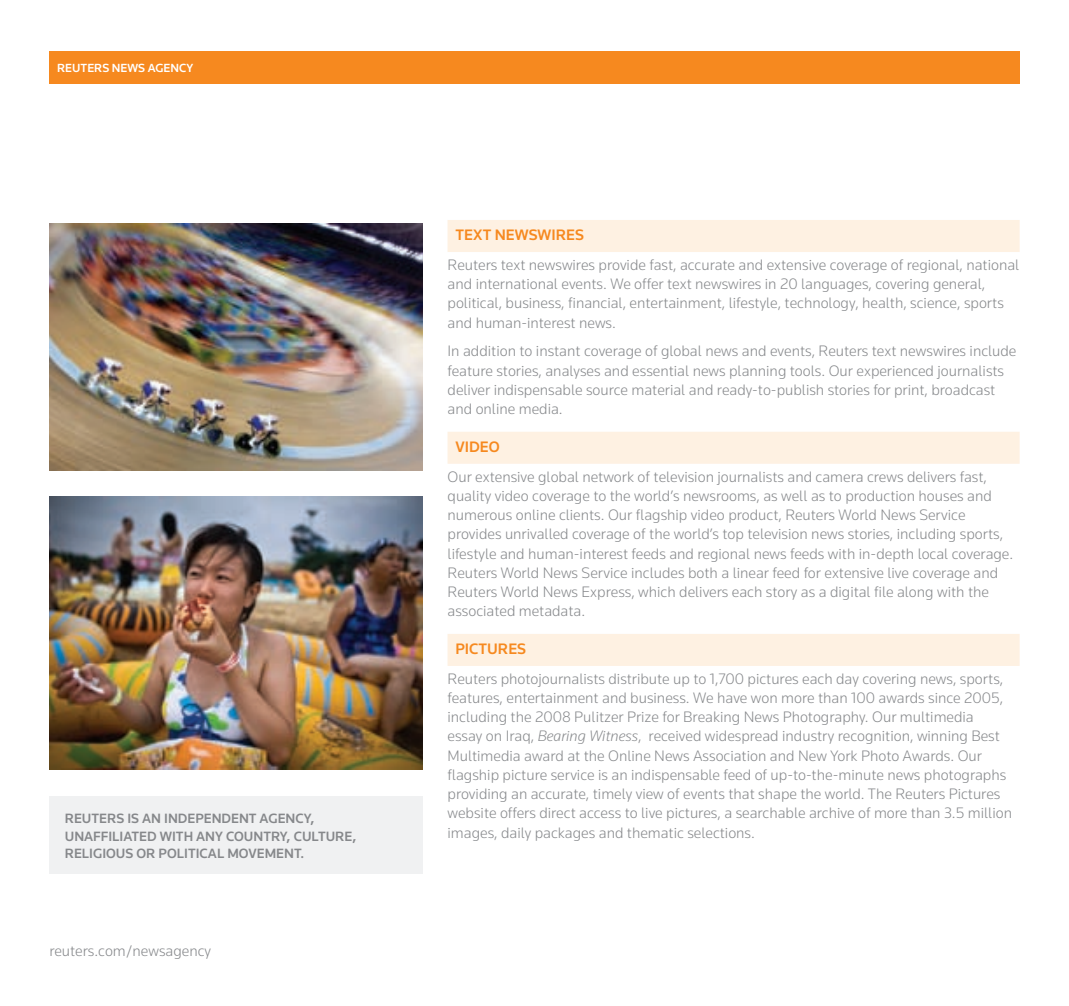
<style>
.page{position:relative;width:1069px;height:1006px;background:#fff}
.page>*{position:absolute;margin:0;border:0;box-sizing:border-box;transform-origin:0 0}
.Body_Text{font:300 15.75px/19.2px "Knowledge";color:#86888b}
.Product_Title_Color{font:500 15.75px "Knowledge";color:#f6891f}
.Title_Level_4{font:300 15.75px "Knowledge";color:#86888b}
.Body_Text_Heading{font:500 14px/17.5px "Knowledge";color:#86888b}
.Section_Name_Left{font:500 12.25px "Knowledge";color:#fff}
.s1{font-style:italic}
</style>
<div class="page">
<div style="left:49px;top:51px;width:971px;height:32px;background:#f6891f"></div>
<div style="left:448px;top:220px;width:572px;height:32px;background:#fef1e2"></div>
<div style="left:448px;top:432px;width:572px;height:32px;background:#fef1e2"></div>
<div style="left:448px;top:634px;width:572px;height:32px;background:#fef1e2"></div>
<img style="left:49px;top:223px;width:373px;height:247px">
<img style="left:49px;top:496px;width:373px;height:274px">
<div style="left:49px;top:796px;width:373px;height:78px;background:#f0f1f2"></div>
<p class="Section_Name_Left" style="left:57px;top:60px;width:138px">REUTERS NEWS AGENCY</p>
<p class="Body_Text_Heading" style="left:65px;top:809px;width:293px">REUTERS IS AN INDEPENDENT AGENCY,<br>UNAFFILIATED WITH ANY COUNTRY, CULTURE,<br>RELIGIOUS OR POLITICAL MOVEMENT.</p>
<p class="Title_Level_4" style="left:49px;top:941px;width:163px">reuters.com/newsagency</p>
<p class="Product_Title_Color" style="left:455px;top:225px;width:130px">TEXT NEWSWIRES</p>
<p class="Body_Text" style="left:448px;top:255px;width:573px">Reuters text newswires provide fast, accurate and extensive coverage of regional, national and international events. We offer text newswires in 20 languages, covering general, political, business, financial, entertainment, lifestyle, technology, health, science, sports and human-interest news.</p>
<p class="Body_Text" style="left:448px;top:341px;width:570px">In addition to instant coverage of global news and events, Reuters text newswires include feature stories, analyses and essential news planning tools. Our experienced journalists deliver indispensable source material and ready-to-publish stories for print, broadcast and online media.</p>
<p class="Product_Title_Color" style="left:455px;top:437px;width:46px">VIDEO</p>
<p class="Body_Text" style="left:448px;top:466px;width:567px">Our extensive global network of television journalists and camera crews delivers fast, quality video coverage to the world’s newsrooms, as well as to production houses and numerous online clients. Our flagship video product, Reuters World News Service provides unrivalled coverage of the world’s top television news stories, including sports, lifestyle and human-interest feeds and regional news feeds with in-depth local coverage.<br>Reuters World News Service includes both a linear feed for extensive live coverage and Reuters World News Express, which delivers each story as a digital file along with the associated metadata.</p>
<p class="Product_Title_Color" style="left:455px;top:639px;width:72px">PICTURES</p>
<p class="Body_Text" style="left:448px;top:668px;width:566px">Reuters photojournalists distribute up to 1,700 pictures each day covering news, sports, features, entertainment and business. We have won more than 100 awards since 2005, including the 2008 Pulitzer Prize for Breaking News Photography. Our multimedia essay on Iraq, <span class="s1">Bearing Witness</span>, received widespread industry recognition, winning Best Multimedia award at the Online News Association and New York Photo Awards. Our flagship picture service is an indispensable feed of up-to-the-minute news photographs providing an accurate, timely view of events that shape the world. The Reuters Pictures website offers direct access to live pictures, a searchable archive of more than 3.5 million images, daily packages and thematic selections.</p>
</div>
